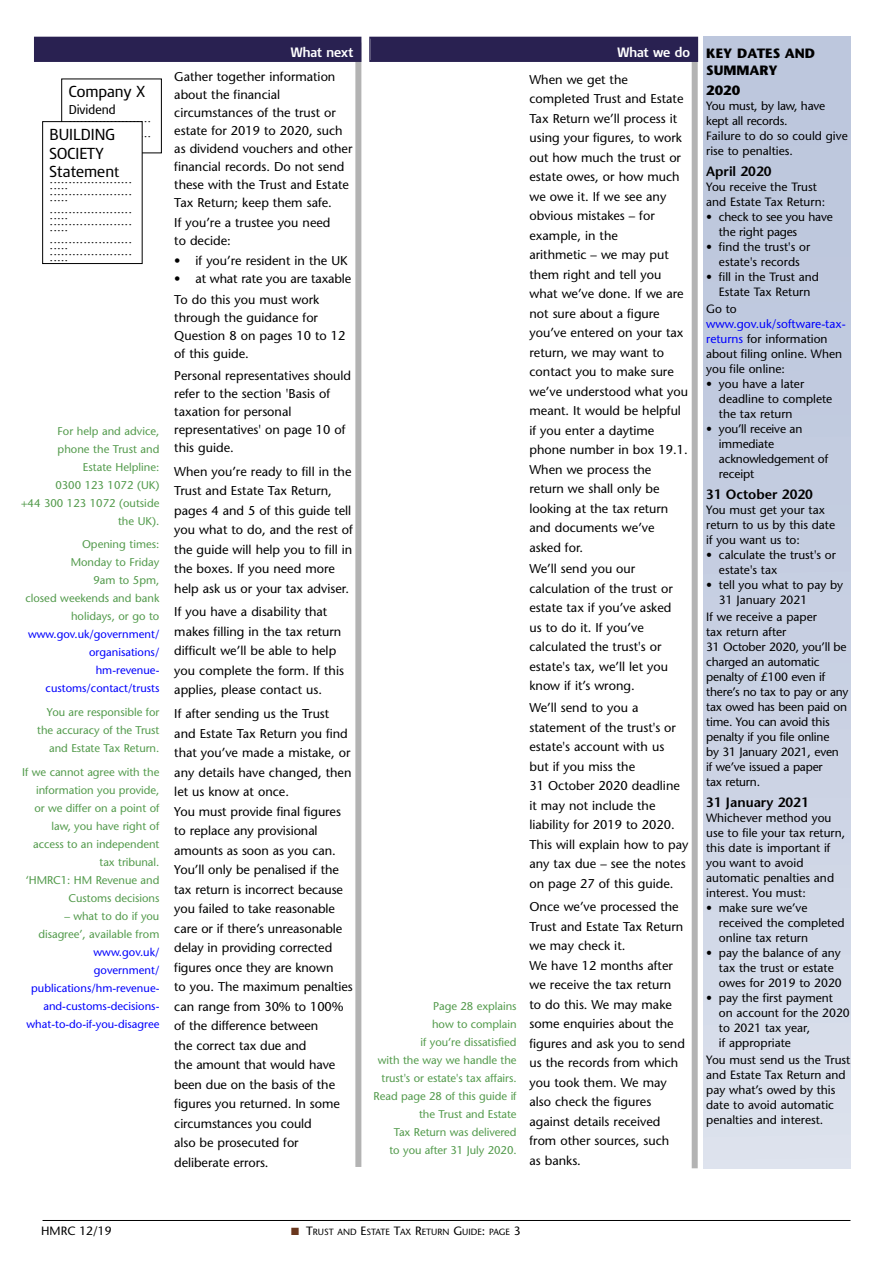
<style>
.page{position:relative;width:893px;height:1263px;background:#fff}
.page>*{position:absolute;margin:0;border:0;box-sizing:border-box;transform-origin:0 0}
.t1{font:15px/12px "Times New Roman";color:#000}
.t2{font:15px/18.6px "IR Modena";color:#000}
.t3{font:600 13.5px "Stone Sans";color:#000}
.t4{font:700 13.5px/16.5px "Stone Sans";color:#000}
.t5{font:12.75px/19.5px "Stone Sans";color:#000}
.t6{font:700 12.75px "IR Modena";color:#fff}
.t7{font:12px/15px "Stone Sans";color:#000}
.t8{font:12px "IR Modena";color:#000}
.t9{font:11.25px/18px "Stone Sans";letter-spacing:-.005em;color:#549b4d;text-align:right}
.t10{font:11.25px/18px "Stone Sans";color:#0000fd;text-align:right}
.t11{font:9px "Stone Sans";color:#000}
.s1{font-family:"Stone Sans"}
.s2{color:#0000fd}
.s3{color:#6a371d}
.s4{font-size:12px}
</style>
<div class="page">
<div style="left:62px;top:79px;width:100px;height:74px;border:1px solid #000"></div>
<div style="left:355px;top:43px;width:6px;height:1124px;background:#b3b3b3"></div>
<div style="left:692px;top:42px;width:6px;height:1126px;background:#b3b3b3"></div>
<div style="left:371px;top:38px;width:326px;height:22px;background:#292151"></div>
<div style="left:369px;top:37px;width:329px;height:25px;border:2px solid #292151"></div>
<div style="left:35px;top:38px;width:325px;height:22px;background:#292151"></div>
<div style="left:34px;top:37px;width:327px;height:25px;border:2px solid #292151"></div>
<hr style="left:43px;top:1220px;width:807px;height:1px;background:#000">
<div style="left:43px;top:122px;width:99px;height:142px;background:#fff"></div>
<div style="left:42px;top:121px;width:100px;height:143px;border:1px solid #000"></div>
<p class="t2" style="left:69px;top:82px;width:78px">Company X</p>
<p class="t8" style="left:69px;top:103px;width:49px">Dividend</p>
<p class="t1" style="left:69px;top:110px;width:84px">......................</p>
<p class="t1" style="left:69px;top:118px;width:20px">.....</p>
<p class="t1" style="left:69px;top:125px;width:84px">......................</p>
<p class="t2" style="left:50px;top:125px;width:71px">BUILDING<br>SOCIETY<br>Statemen<span class="s1">t</span></p>
<p class="t1" style="left:50px;top:172px;width:84px">......................</p>
<p class="t1" style="left:50px;top:178px;width:20px">.....</p>
<p class="t1" style="left:50px;top:184px;width:84px">......................</p>
<p class="t1" style="left:50px;top:190px;width:84px">..... ......................</p>
<p class="t1" style="left:50px;top:208px;width:20px">.....</p>
<p class="t1" style="left:50px;top:214px;width:84px">......................</p>
<p class="t1" style="left:50px;top:220px;width:84px">..... ......................</p>
<p class="t1" style="left:50px;top:238px;width:20px">.....</p>
<p class="t1" style="left:50px;top:244px;width:84px">......................</p>
<p class="t1" style="left:50px;top:250px;width:20px">.....</p>
<p class="t9" style="left:21px;top:422px;width:140px">For help and advice,<br>phone the Trust and<br>Estate Helpline:<br>0300 123 1072 (UK)<br>+44 300 123 1072 (outside the UK).</p>
<p class="t9" style="left:25px;top:535px;width:136px">Opening times:<br>Monday to Friday<br>9am to 5pm,<br>closed weekends and bank holidays, or go to</p>
<p class="t10" style="left:28px;top:625px;width:133px">www.gov.uk/government/ organisations/ hm-revenue&shy;customs/contact/trusts</p>
<p class="t9" style="left:37px;top:703px;width:124px">You are responsible for the accuracy of the Trust and Estate Tax Return.</p>
<p class="t9" style="left:22px;top:763px;width:139px">If we cannot agree with the information you provide,<br>or we differ on a point of law, you have right of access to an independent tax tribunal.<br>‘HMRC1: HM Revenue and<br>Customs decisions</p>
<p class="t9" style="left:39px;top:907px;width:122px">– what to do if you disagree’, available from</p>
<p class="t10" style="left:27px;top:943px;width:134px">www.gov.uk/ government/ publications/hm-revenue&shy;and-customs-decisions&shy;what-to-do-if-you-disagree</p>
<p class="t6" style="left:291px;top:44px;width:64px">What next</p>
<p class="t6" style="left:617px;top:44px;width:74px">What we do</p>
<p class="t5" style="left:529px;top:70px;width:160px">When we get the completed Trust and Estate<br>Tax Return we’ll process it using your figures, to work out how much the trust or estate owes, or how much we owe it. If we see any obvious mistakes – for example, in the<br>arithmetic – we may put them right and tell you what we’ve done. If we are not sure about a figure you’ve entered on your tax return, we may want to contact you to make sure we’ve understood what you meant. It would be helpful if you enter a daytime phone number in box 19.1.<br>When we process the return we shall only be looking at the tax return and documents we’ve asked for.</p>
<p class="t5" style="left:529px;top:559px;width:145px">We’ll send you our calculation of the trust or estate tax if you’ve asked us to do it. If you’ve calculated the trust's or estate's tax, we’ll let you know if it’s wrong.</p>
<p class="t5" style="left:529px;top:698px;width:160px">We’ll send to you a statement of the trust's or estate's account with us<br>but if you miss the<br>31 October 2020 deadline it may not include the liability for 2019 to 2020.<br>This will explain how to pay any tax due – see the notes on page 27 of this guide.</p>
<p class="t5" style="left:529px;top:897px;width:157px">Once we’ve processed the<br>Trust and Estate Tax Return we may check it.<br>We have 12 months after we receive the tax return to do this. We may make some enquiries about the figures and ask you to send us the records from which you took them. We may also check the figures against details received from other sources, such<br>as banks.</p>
<p class="t5" style="left:174px;top:68px;width:180px;line-height:18px">Gather together information about the financial circumstances of the trust or estate for 2019 to 2020, such as dividend vouchers and other financial records. Do not send these with the Trust and Estate<br>Tax Return; keep them safe.</p>
<p class="t5" style="left:174px;top:214px;width:158px;line-height:18px">If you’re a trustee you need to decide:</p>
<p class="t5" style="left:174px;top:251px;width:175px">• if you’re resident in the UK</p>
<p class="t5" style="left:174px;top:269px;width:178px;line-height:20.1px">• at what rate you are taxable<br>To do this you must work</p>
<p class="t5" style="left:174px;top:308px;width:173px;line-height:18px">through the guidance for<br>Question 8 on pages 10 to 12 of this guide.</p>
<p class="t5" style="left:174px;top:366px;width:178px;line-height:18px">Personal representatives should refer to the section 'Basis of taxation for personal representatives' on page 10 of this guide.</p>
<p class="t5" style="left:174px;top:461px;width:180px">When you’re ready to fill in the<br>Trust and Estate Tax Return, pages 4 and 5 of this guide tell you what to do, and the rest of the guide will help you to fill in the boxes. If you need more help ask us or your tax adviser.</p>
<p class="t5" style="left:174px;top:602px;width:171px">If you have a disability that makes filling in the tax return difficult we’ll be able to help you complete the form. If this applies, please contact us.</p>
<p class="t5" style="left:174px;top:704px;width:180px">If after sending us the Trust and Estate Tax Return you find that you’ve made a mistake, or any details have changed, then let us know at once.<br>You must provide final figures to replace any provisional amounts as soon as you can.<br>You’ll only be penalised if the tax return is incorrect because you failed to take reasonable care or if there’s unreasonable delay in providing corrected figures once they are known<br>to you. The maximum penalties can range from 30% to 100% of the difference between<br>the correct tax due and<br>the amount that would have been due on the basis of the figures you returned. In some circumstances you could<br>also be prosecuted for deliberate errors.</p>
<p class="t9" style="left:374px;top:997px;width:145px">Page 28 explains<br>how to complain<br>if you’re dissatisfied<br>with the way we handle the trust's or estate's tax affairs.<br>Read page 28 of this guide if the Trust and Estate<br>Tax Return was delivered<br>to you after 31 July 2020.</p>
<p class="t4" style="left:706px;top:45px;width:111px">KEY DATES AND<br>SUMMARY</p>
<p class="t4" style="left:706px;top:82px;width:36px">2020</p>
<p class="t7" style="left:706px;top:99px;width:143px">You must, by law, have kept all records.<br>Failure to do so could give rise to penalties.</p>
<p class="t3" style="left:706px;top:163px;width:67px">April 2020</p>
<p class="t7" style="left:706px;top:180px;width:120px">You receive the Trust and Estate Tax Return:</p>
<p class="t7" style="left:719px;top:210px;width:115px;text-indent:-13px">• check to see you have the right pages</p>
<p class="t7" style="left:706px;top:240px;width:106px;text-align:center">• find the trust's or estate's records</p>
<p class="t7" style="left:706px;top:270px;width:114px;text-align:center">• fill in the Trust and<br>Estate Tax Return</p>
<p class="t7" style="left:706px;top:302px;width:32px">Go to</p>
<p class="t7" style="left:706px;top:317px;width:141px"><span class="s2">www.gov.uk/software-tax&shy;returns</span> for information about filing online. When you file online:</p>
<p class="t7" style="left:719px;top:377px;width:115px;text-indent:-13px">• you have a later deadline to complete the tax return</p>
<p class="t7" style="left:719px;top:422px;width:111px;text-indent:-13px">• you’ll receive an immediate acknowledgement of receipt</p>
<p class="t3" style="left:706px;top:486px;width:108px">31 October 2020</p>
<p class="t7" style="left:706px;top:502px;width:131px">You must get your tax return to us by this date if you want us to:</p>
<p class="t7" style="left:719px;top:547px;width:119px;text-indent:-13px">• calculate the trust's or estate's tax</p>
<p class="t7" style="left:719px;top:577px;width:126px;text-indent:-13px">• tell you what to pay by<br>31 January 2021</p>
<p class="t7" style="left:706px;top:610px;width:144px">If we receive a paper<br>tax return after<br>31 October 2020, you’ll be charged an automatic penalty of £100 even if there’s no tax to pay or any tax owed has been paid on time. You can avoid this penalty if you file online<br>by 31 January 2021, even<br>if we’ve issued a paper<br>tax return.</p>
<p class="t3" style="left:706px;top:794px;width:104px">31 January 2021</p>
<p class="t7" style="left:706px;top:810px;width:140px">Whichever method you use to file your tax return, this date is important if you want to avoid automatic penalties and interest. You must:</p>
<p class="t7" style="left:719px;top:900px;width:127px;text-indent:-13px">• make sure we’ve received the completed online tax return</p>
<p class="t7" style="left:719px;top:945px;width:124px;text-indent:-13px">• pay the balance of any tax the trust or estate owes for 2019 to 2020</p>
<p class="t7" style="left:719px;top:990px;width:132px;text-indent:-13px">• pay the first payment on account for the 2020 to 2021 tax year,<br>if appropriate</p>
<p class="t7" style="left:706px;top:1052px;width:146px">You must send us the Trust and Estate Tax Return and pay what’s owed by this date to avoid automatic penalties and interest.</p>
<p class="t7" style="left:41px;top:1223px;width:72px">HMRC 12/19</p>
<p class="t11" style="left:291px;top:1226px;width:231px"><span class="s3">■</span> <span class="s4">T</span>RUST AND <span class="s4">E</span>STATE <span class="s4">T</span>AX <span class="s4">R</span>ETURN <span class="s4">G</span>UIDE<span class="s4">:</span> PAGE <span class="s4">3</span></p>
</div>
